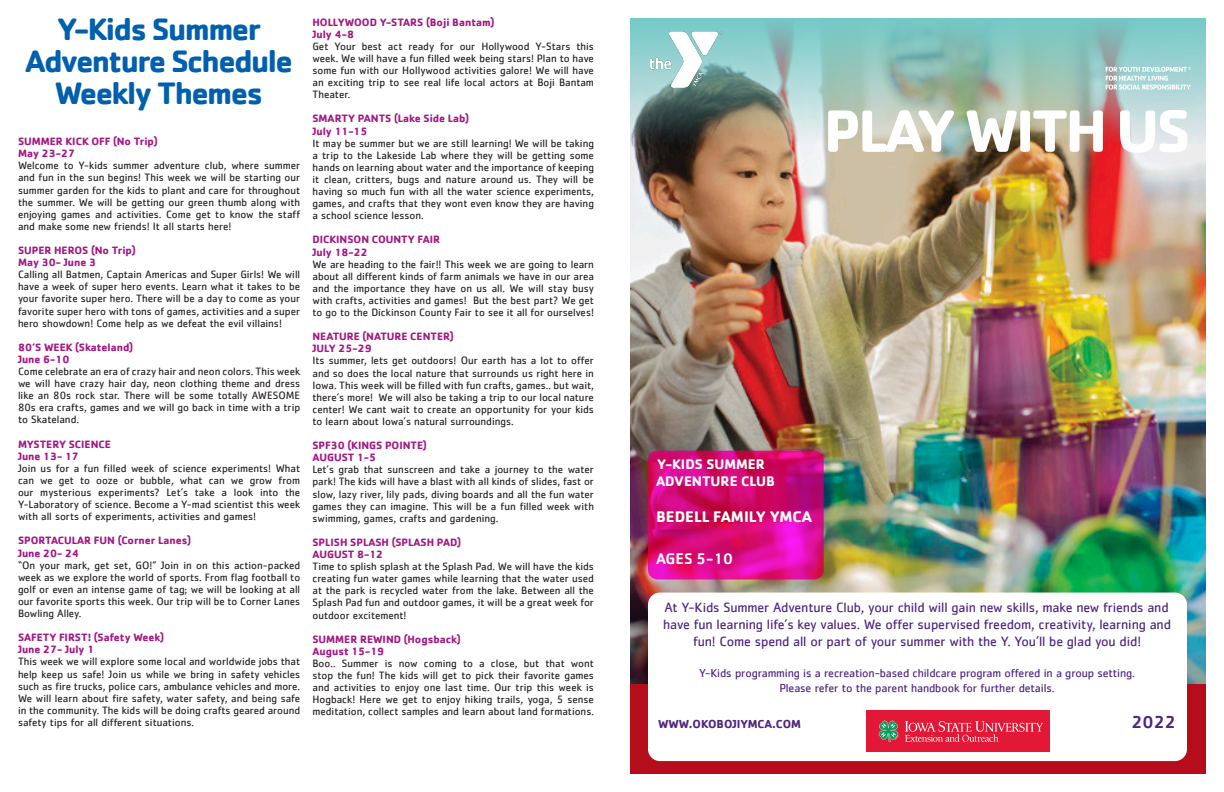
<style>
.page{position:relative;width:1224px;height:792px;background:#fff}
.page>*{position:absolute;margin:0;border:0;box-sizing:border-box;transform-origin:0 0}
.t1{font:700 62px "Cachet";letter-spacing:-.05em;color:#fff}
.t2{font:700 32px "Cachet";letter-spacing:-.05em;color:#0160ae}
.t3{font:500 18px "Cachet";color:#4e2582}
.t4{font:700 15.9px "Cachet";color:#fff}
.t5{font:500 15.9px "Cachet";color:#fff}
.t6{font:700 14.3px "Cachet";color:#fff}
.t7{font:14px/16.8px "Cachet";letter-spacing:-.01em;color:#4e2582;text-align:center}
.t8{font:12px "Cachet";letter-spacing:-.01em;color:#4e2582}
.t9{font:700 12px "Cachet";color:#4e2582}
.t10{font:11px/12.1px "Cachet";color:#231f20;text-align:justify}
.t11{font:700 11px "Cachet";color:#a31984}
</style>
<div class="page">
<div style="left:630px;top:18px;width:576px;height:756px;background:#b50e1a"></div>
<img style="left:630px;top:143px;width:576px;height:541px">
<img style="left:630px;top:18px;width:576px;height:125px">
<svg style="left:648px;top:451px;width:176px;height:128px;background:#d30b7b"></svg>
<div style="left:648px;top:593px;width:539px;height:168px;background:#fff;border-radius:12px"></div>
<img style="left:648px;top:30px;width:76px;height:59px">
<svg style="left:1106px;top:67px;width:85px;height:23px;background:#bedbdb"></svg>
<img style="left:867px;top:711px;width:183px;height:40px">
<p class="t2" style="left:57px;top:9px;width:205px">Y-Kids Summer</p>
<p class="t2" style="left:25px;top:41px;width:269px">Adventure Schedule</p>
<p class="t2" style="left:55px;top:73px;width:210px">Weekly Themes</p>
<p class="t11" style="left:18px;top:134px;width:141px">SUMMER KICK OFF (No Trip)</p>
<p class="t11" style="left:18px;top:146px;width:59px">May 23-27</p>
<p class="t10" style="left:18px;top:159px;width:284px">Welcome to Y-kids summer adventure club, where summer and fun in the sun begins! This week we will be starting our summer garden for the kids to plant and care for throughout the summer. We will be getting our green thumb along with enjoying games and activities. Come get to know the staff and make some new friends! It all starts here!</p>
<p class="t11" style="left:18px;top:243px;width:119px">SUPER HEROS (No Trip)</p>
<p class="t11" style="left:18px;top:255px;width:80px">May 30- June 3</p>
<p class="t10" style="left:18px;top:268px;width:284px">Calling all Batmen, Captain Americas and Super Girls! We will have a week of super hero events. Learn what it takes to be your favorite super hero. There will be a day to come as your favorite super hero with tons of games, activities and a super hero showdown! Come help as we defeat the evil villains!</p>
<p class="t11" style="left:18px;top:340px;width:117px">80’S WEEK (Skateland)</p>
<p class="t11" style="left:18px;top:352px;width:53px">June 6-10</p>
<p class="t10" style="left:18px;top:365px;width:284px">Come celebrate an era of crazy hair and neon colors. This week we will have crazy hair day, neon clothing theme and dress like an 80s rock star. There will be some totally AWESOME 80s era crafts, games and we will go back in time with a trip to Skateland.</p>
<p class="t11" style="left:18px;top:437px;width:94px">MYSTERY SCIENCE</p>
<p class="t11" style="left:18px;top:449px;width:62px">June 13- 17</p>
<p class="t10" style="left:18px;top:462px;width:284px">Join us for a fun filled week of science experiments! What can we get to ooze or bubble, what can we grow from our mysterious experiments? Let’s take a look into the Y-Laboratory of science. Become a Y-mad scientist this week with all sorts of experiments, activities and games!</p>
<p class="t11" style="left:18px;top:534px;width:175px">SPORTACULAR FUN (Corner Lanes)</p>
<p class="t11" style="left:18px;top:546px;width:63px">June 20- 24</p>
<p class="t10" style="left:18px;top:559px;width:284px">“On your mark, get set, GO!” Join in on this action-packed week as we explore the world of sports. From flag football to golf or even an intense game of tag; we will be looking at all our favorite sports this week. Our trip will be to Corner Lanes Bowling Alley.</p>
<p class="t11" style="left:18px;top:630px;width:148px">SAFETY FIRST! (Safety Week)</p>
<p class="t11" style="left:18px;top:643px;width:78px">June 27- July 1</p>
<p class="t10" style="left:18px;top:656px;width:284px">This week we will explore some local and worldwide jobs that help keep us safe! Join us while we bring in safety vehicles such as fire trucks, police cars, ambulance vehicles and more.<br>We will learn about fire safety, water safety, and being safe in the community. The kids will be doing crafts geared around safety tips for all different situations.</p>
<p class="t11" style="left:312px;top:15px;width:183px">HOLLYWOOD Y-STARS (Boji Bantam)</p>
<p class="t11" style="left:312px;top:27px;width:43px">July 4-8</p>
<p class="t10" style="left:312px;top:40px;width:283px">Get Your best act ready for our Hollywood Y-Stars this week. We will have a fun filled week being stars! Plan to have some fun with our Hollywood activities galore! We will have an exciting trip to see real life local actors at Boji Bantam Theater.</p>
<p class="t11" style="left:312px;top:112px;width:158px">SMARTY PANTS (Lake Side Lab)</p>
<p class="t11" style="left:312px;top:124px;width:56px">July 11-15</p>
<p class="t10" style="left:312px;top:137px;width:283px">It may be summer but we are still learning! We will be taking a trip to the Lakeside Lab where they will be getting some hands on learning about water and the importance of keeping it clean, critters, bugs and nature around us. They will be having so much fun with all the water science experiments, games, and crafts that they wont even know they are having a school science lesson.</p>
<p class="t11" style="left:312px;top:233px;width:129px">DICKINSON COUNTY FAIR</p>
<p class="t11" style="left:312px;top:245px;width:57px">July 18-22</p>
<p class="t10" style="left:312px;top:258px;width:283px">We are heading to the fair!! This week we are going to learn about all different kinds of farm animals we have in our area and the importance they have on us all. We will stay busy with crafts, activities and games! But the best part? We get to go to the Dickinson County Fair to see it all for ourselves!</p>
<p class="t11" style="left:312px;top:329px;width:143px">NEATURE (NATURE CENTER)</p>
<p class="t11" style="left:312px;top:342px;width:61px">JULY 25-29</p>
<p class="t10" style="left:312px;top:355px;width:283px">Its summer, lets get outdoors! Our earth has a lot to offer and so does the local nature that surrounds us right here in Iowa. This week will be filled with fun crafts, games.. but wait, there’s more! We will also be taking a trip to our local nature center! We cant wait to create an opportunity for your kids to learn about Iowa’s natural surroundings.</p>
<p class="t11" style="left:312px;top:438px;width:116px">SPF30 (KINGS POINTE)</p>
<p class="t11" style="left:312px;top:450px;width:65px">AUGUST 1-5</p>
<p class="t10" style="left:312px;top:463px;width:283px">Let’s grab that sunscreen and take a journey to the water park! The kids will have a blast with all kinds of slides, fast or slow, lazy river, lily pads, diving boards and all the fun water games they can imagine. This will be a fun filled week with swimming, games, crafts and gardening.</p>
<p class="t11" style="left:312px;top:535px;width:150px">SPLISH SPLASH (SPLASH PAD)</p>
<p class="t11" style="left:312px;top:547px;width:72px">AUGUST 8-12</p>
<p class="t10" style="left:312px;top:560px;width:283px">Time to splish splash at the Splash Pad. We will have the kids creating fun water games while learning that the water used at the park is recycled water from the lake. Between all the Splash Pad fun and outdoor games, it will be a great week for outdoor excitement!</p>
<p class="t11" style="left:312px;top:632px;width:150px">SUMMER REWIND (Hogsback)</p>
<p class="t11" style="left:312px;top:644px;width:73px">August 15-19</p>
<p class="t10" style="left:312px;top:657px;width:283px">Boo.. Summer is now coming to a close, but that wont stop the fun! The kids will get to pick their favorite games and activities to enjoy one last time. Our trip this week is Hogback! Here we get to enjoy hiking trails, yoga, 5 sense meditation, collect samples and learn about land formations.</p>
<p class="t1" style="left:824px;top:91px;width:369px">PLAY WITH US</p>
<p class="t6" style="left:657px;top:455px;width:109px">Y-KIDS SUMMER</p>
<p class="t6" style="left:656px;top:472px;width:120px">ADVENTURE CLUB</p>
<p class="t4" style="left:656px;top:507px;width:157px">BEDELL FAMILY YMCA</p>
<p class="t5" style="left:656px;top:549px;width:79px">AGES 5-10</p>
<p class="t7" style="left:663px;top:599px;width:509px">At Y-Kids Summer Adventure Club, your child will gain new skills, make new friends and have fun learning life’s key values. We offer supervised freedom, creativity, learning and fun! Come spend all or part of your summer with the Y. You’ll be glad you did!</p>
<p class="t8" style="left:699px;top:666px;width:438px">Y-Kids programming is a recreation-based childcare program offered in a group setting.</p>
<p class="t8" style="left:779px;top:681px;width:277px">Please refer to the parent handbook for further details.</p>
<p class="t9" style="left:658px;top:716px;width:144px">WWW.OKOBOJIYMCA.COM</p>
<p class="t3" style="left:1131px;top:710px;width:46px">2022</p>
</div>
